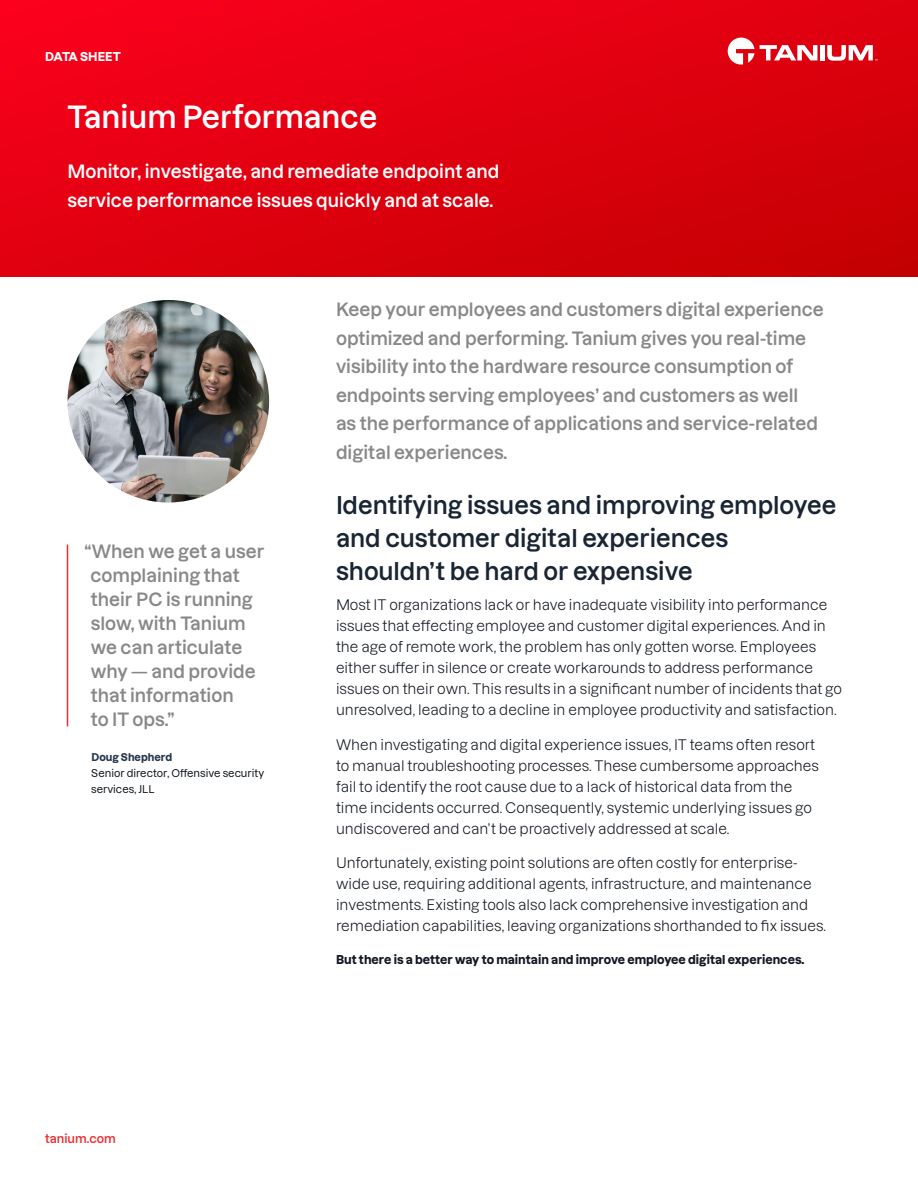
<style>
.page{position:relative;width:918px;height:1188px;background:#fff}
.page>*{position:absolute;margin:0;border:0;box-sizing:border-box;transform-origin:0 0}
.t1{font:600 30px "Dazzed";color:#fff}
.t2{font:600 24px/33px "Dazzed";color:#1a2533}
.t3{font:600 18px/24px "Dazzed";color:#888}
.t4{font:600 18px/28.5px "Dazzed";color:#fff}
.t5{font:14.25px/21px "Dazzed";color:#121820}
.t6{font:700 12px "Dazzed";color:#121820}
.t7{font:600 12px "Dazzed";color:#ec2e30}
.t8{font:700 12px "Dazzed";color:#fff}
.t9{font:500 10.5px/16.5px "Dazzed";color:#121820}
.t10{font:700 10.5px "Dazzed";color:#26364d}
</style>
<div class="page">
<svg style="left:0;top:0;width:918px;height:276px;background:#df000f"></svg>
<svg style="left:728px;top:38px;width:89px;height:27px"></svg>
<div style="left:820px;top:45px;width:5px;height:15px;background:#fff"></div>
<svg style="left:827px;top:45px;width:51px;height:16px"></svg>
<img style="left:68px;top:300px;width:201px;height:202px;border-radius:101px">
<hr style="left:67px;top:545px;width:1px;height:181px;background:#ec2e30">
<p class="t8" style="left:45px;top:46px;width:77px">DATA SHEET</p>
<h1 class="t1" style="left:68px;top:92px;width:311px">Tanium Performance</h1>
<p class="t4" style="left:68px;top:155px;width:433px">Monitor, investigate, and remediate endpoint and service performance issues quickly and at scale.</p>
<p class="t3" style="left:91px;top:537px;width:175px;text-indent:-6px">“When we get a user complaining that their PC is running slow, with Tanium we can articulate why — and provide that information<br>to IT ops.”</p>
<p class="t10" style="left:92px;top:748px;width:82px">Doug Shepherd</p>
<p class="t9" style="left:91px;top:764px;width:175px">Senior director, Offensive security services, JLL</p>
<p class="t7" style="left:45px;top:1129px;width:72px">tanium.com</p>
<p class="t3" style="left:336px;top:293px;width:489px;line-height:28.5px">Keep your employees and customers digital experience optimized and performing. Tanium gives you real-time visibility into the hardware resource consumption of endpoints serving employees’ and customers as well<br>as the performance of applications and service-related digital experiences.</p>
<h2 class="t2" style="left:336px;top:486px;width:502px">Identifying issues and improving employee and customer digital experiences shouldn’t be hard or expensive</h2>
<p class="t5" style="left:336px;top:593px;width:508px">Most IT organizations lack or have inadequate visibility into performance issues that effecting employee and customer digital experiences. And in the age of remote work, the problem has only gotten worse. Employees either suffer in silence or create workarounds to address performance issues on their own. This results in a significant number of incidents that go unresolved, leading to a decline in employee productivity and satisfaction.</p>
<p class="t5" style="left:336px;top:732px;width:485px">When investigating and digital experience issues, IT teams often resort to manual troubleshooting processes. These cumbersome approaches fail to identify the root cause due to a lack of historical data from the time incidents occurred. Consequently, systemic underlying issues go undiscovered and can’t be proactively addressed at scale.</p>
<p class="t5" style="left:336px;top:851px;width:492px">Unfortunately, existing point solutions are often costly for enterprise&shy;wide use, requiring additional agents, infrastructure, and maintenance investments. Existing tools also lack comprehensive investigation and remediation capabilities, leaving organizations shorthanded to fix issues.</p>
<p class="t6" style="left:336px;top:950px;width:470px">But there is a better way to maintain and improve employee digital experiences.</p>
</div>
